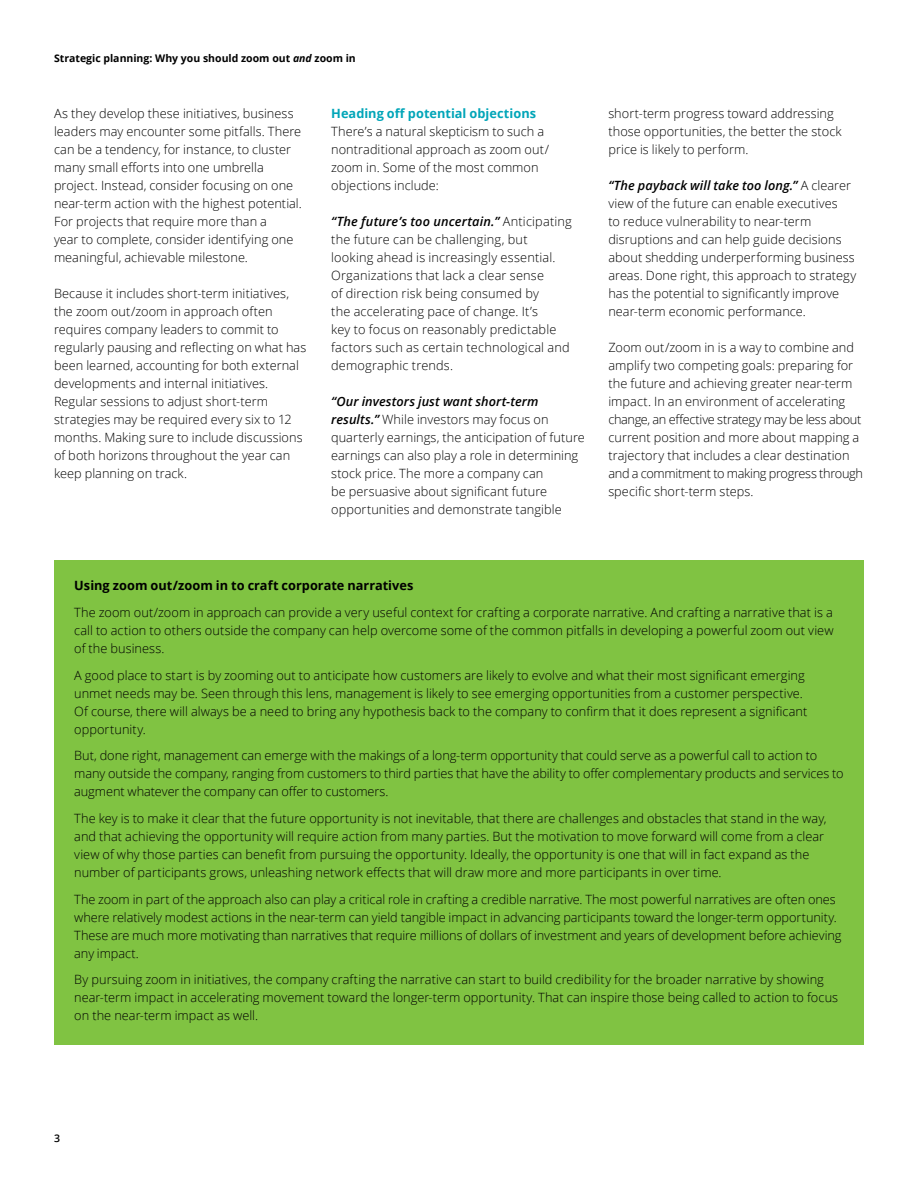
<style>
.page{position:relative;width:918px;height:1188px;background:#fff}
.page>*{position:absolute;margin:0;border:0;box-sizing:border-box;transform-origin:0 0}
.t1{font:300 12.75px/18px "Open Sans";letter-spacing:.005em;color:#000}
.t2{font:700 12.75px "Open Sans";color:#000}
.t3{font:700 12.75px "Open Sans";color:#00a5b8}
.t4{font:700 10.5px "Open Sans";color:#000}
.t5{font:600 10.5px "Open Sans";color:#000}
.s1{font-style:italic}
.s2{font-weight:600;font-style:italic}
</style>
<div class="page">
<div style="left:54px;top:560px;width:810px;height:485px;background:#80c342"></div>
<p class="t4" style="left:54px;top:51px;width:303px">Strategic planning: Why you should zoom out <span class="s1">and</span> zoom in</p>
<p class="t1" style="left:54px;top:104px;width:249px">As they develop these initiatives, business leaders may encounter some pitfalls. There can be a tendency, for instance, to cluster many small efforts into one umbrella project. Instead, consider focusing on one near-term action with the highest potential.<br>For projects that require more than a<br>year to complete, consider identifying one meaningful, achievable milestone.</p>
<p class="t1" style="left:54px;top:284px;width:254px">Because it includes short-term initiatives, the zoom out/zoom in approach often requires company leaders to commit to regularly pausing and reflecting on what has been learned, accounting for both external developments and internal initiatives.<br>Regular sessions to adjust short-term strategies may be required every six to 12 months. Making sure to include discussions of both horizons throughout the year can keep planning on track.</p>
<p class="t3" style="left:331px;top:104px;width:206px">Heading off potential objections</p>
<p class="t1" style="left:331px;top:122px;width:219px">There’s a natural skepticism to such a nontraditional approach as zoom out/ zoom in. Some of the most common objections include:</p>
<p class="t1" style="left:331px;top:212px;width:242px"><span class="s2">“The future’s too uncertain.”</span> Anticipating the future can be challenging, but looking ahead is increasingly essential.<br>Organizations that lack a clear sense<br>of direction risk being consumed by<br>the accelerating pace of change. It’s<br>key to focus on reasonably predictable factors such as certain technological and demographic trends.</p>
<p class="t1" style="left:331px;top:392px;width:255px"><span class="s2">“Our investors just want short-term results.”</span> While investors may focus on quarterly earnings, the anticipation of future earnings can also play a role in determining stock price. The more a company can<br>be persuasive about significant future opportunities and demonstrate tangible</p>
<p class="t1" style="left:608px;top:104px;width:235px">short-term progress toward addressing those opportunities, the better the stock price is likely to perform.</p>
<p class="t1" style="left:608px;top:176px;width:249px"><span class="s2">“The payback will take too long.”</span> A clearer view of the future can enable executives<br>to reduce vulnerability to near-term disruptions and can help guide decisions about shedding underperforming business areas. Done right, this approach to strategy has the potential to significantly improve near-term economic performance.</p>
<p class="t1" style="left:608px;top:338px;width:256px">Zoom out/zoom in is a way to combine and amplify two competing goals: preparing for the future and achieving greater near-term impact. In an environment of accelerating change, an effective strategy may be less about current position and more about mapping a trajectory that includes a clear destination and a commitment to making progress through specific short-term steps.</p>
<p class="t2" style="left:74px;top:577px;width:341px">Using zoom out/zoom in to craft corporate narratives</p>
<p class="t1" style="left:74px;top:603px;width:761px;text-align:justify">The zoom out/zoom in approach can provide a very useful context for crafting a corporate narrative. And crafting a narrative that is a call to action to others outside the company can help overcome some of the common pitfalls in developing a powerful zoom out view of the business.</p>
<p class="t1" style="left:74px;top:666px;width:735px">A good place to start is by zooming out to anticipate how customers are likely to evolve and what their most significant emerging unmet needs may be. Seen through this lens, management is likely to see emerging opportunities from a customer perspective.<br>Of course, there will always be a need to bring any hypothesis back to the company to confirm that it does represent a significant opportunity.</p>
<p class="t1" style="left:74px;top:746px;width:771px">But, done right, management can emerge with the makings of a long-term opportunity that could serve as a powerful call to action to many outside the company, ranging from customers to third parties that have the ability to offer complementary products and services to augment whatever the company can offer to customers.</p>
<p class="t1" style="left:74px;top:809px;width:754px">The key is to make it clear that the future opportunity is not inevitable, that there are challenges and obstacles that stand in the way, and that achieving the opportunity will require action from many parties. But the motivation to move forward will come from a clear view of why those parties can benefit from pursuing the opportunity. Ideally, the opportunity is one that will in fact expand as the number of participants grows, unleashing network effects that will draw more and more participants in over time.</p>
<p class="t1" style="left:74px;top:890px;width:769px">The zoom in part of the approach also can play a critical role in crafting a credible narrative. The most powerful narratives are often ones where relatively modest actions in the near-term can yield tangible impact in advancing participants toward the longer-term opportunity.<br>These are much more motivating than narratives that require millions of dollars of investment and years of development before achieving any impact.</p>
<p class="t1" style="left:74px;top:970px;width:765px">By pursuing zoom in initiatives, the company crafting the narrative can start to build credibility for the broader narrative by showing near-term impact in accelerating movement toward the longer-term opportunity. That can inspire those being called to action to focus on the near-term impact as well.</p>
<p class="t5" style="left:54px;top:1131px;width:7px">3</p>
</div>
